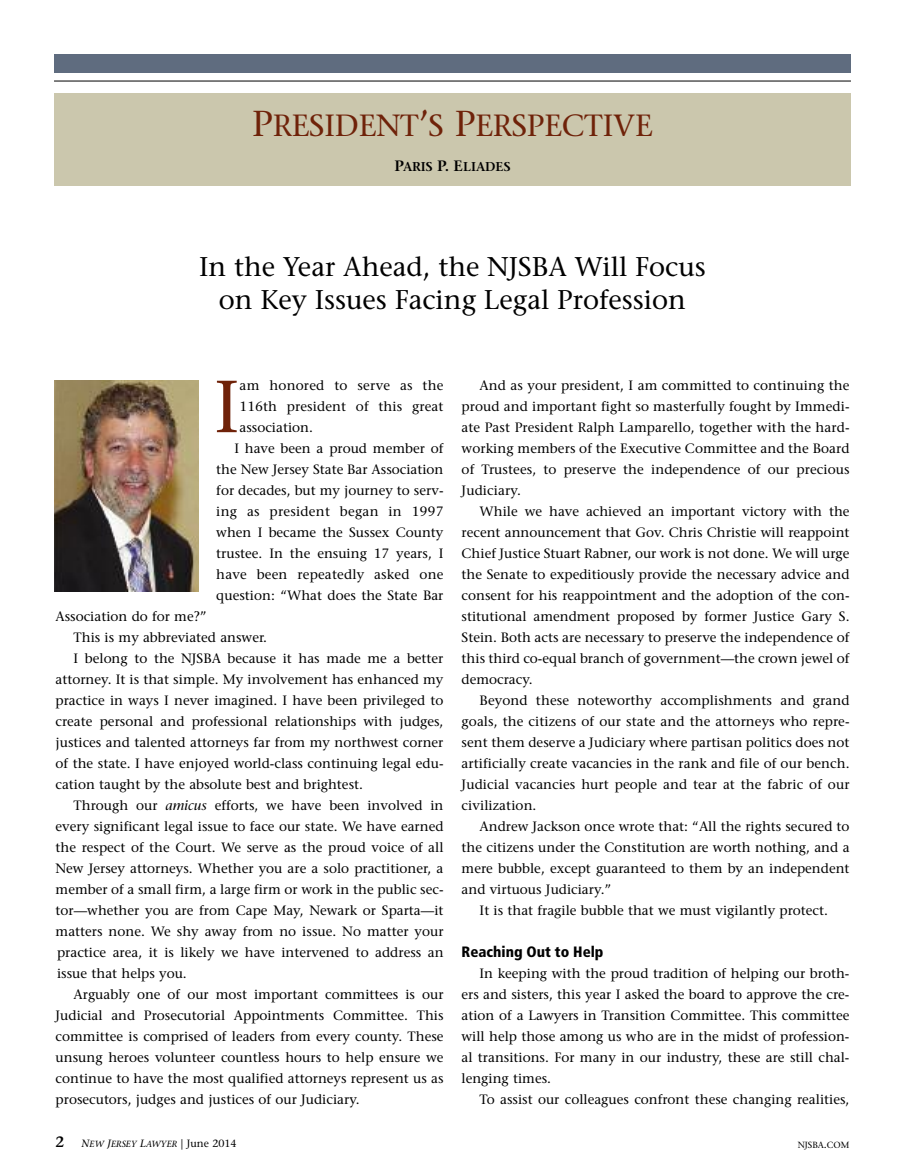
<style>
.page{position:relative;width:905px;height:1175px;background:#fff}
.page>*{position:absolute;margin:0;border:0;box-sizing:border-box;transform-origin:0 0}
.t1{font:73.5px "Stone Serif";color:#6f2209}
.t2{font:30.6px "Stone Serif";letter-spacing:-.005em;color:#6f2209}
.t3{font:27px/33px "Stone Serif";color:#000;text-align:center}
.t4{font:900 condensed 15px "Frutiger";color:#000}
.t5{font:13.5px/21px "Stone Serif";color:#000;text-align:justify}
.t6{font:13.5px "Stone Serif";letter-spacing:.02em;color:#000}
.t7{font:600 12.75px "Stone Serif";color:#000}
.t8{font:italic 8.85px "Stone Serif";color:#000}
.t9{font:8.85px "Stone Serif";color:#000}
.s1{font-size:36px}
.s2{font-size:15px}
.s3{font-style:italic}
.s4{font-weight:600;font-style:normal;font-size:15px}
.s5{font-size:10.5px}
.s6{font-style:normal;font-size:10.5px}
</style>
<div class="page">
<div style="left:54px;top:54px;width:796px;height:18px;background:#5f6c7f"></div>
<hr style="left:54px;top:81px;width:796px;height:1px;background:#000">
<div style="left:54px;top:94px;width:796px;height:92px;background:#cbc7ad"></div>
<img style="left:54px;top:380px;width:144px;height:211px">
<h2 class="t2" style="left:252px;top:114px;width:402px"><span class="s1">P</span>RESIDENT<span class="s1">’</span>S <span class="s1">P</span>ERSPECTIVE</h2>
<p class="t7" style="left:394px;top:161px;width:118px"><span class="s2">P</span>ARIS <span class="s2">P. E</span>LIADES</p>
<h3 class="t3" style="left:199px;top:253px;width:508px">In the Year Ahead, the NJSBA Will Focus on Key Issues Facing Legal Profession</h3>
<h1 class="t1" style="left:214px;top:378px;width:27px">I</h1>
<p class="t5" style="left:239px;top:376px;width:205px">am honored to serve as the</p>
<p class="t5" style="left:239px;top:397px;width:205px">116th president of this great</p>
<p class="t5" style="left:239px;top:418px;width:75px">association.</p>
<p class="t5" style="left:234px;top:439px;width:211px">I have been a proud member of</p>
<p class="t5" style="left:216px;top:460px;width:229px">the New Jersey State Bar Association</p>
<p class="t5" style="left:216px;top:481px;width:229px">for decades, but my journey to serv-</p>
<p class="t6" style="left:216px;top:506px;width:229px">ing as president began in 1997</p>
<p class="t5" style="left:216px;top:523px;width:229px">when I became the Sussex County</p>
<p class="t5" style="left:216px;top:544px;width:229px">trustee. In the ensuing 17 years, I</p>
<p class="t5" style="left:216px;top:565px;width:229px">have been repeatedly asked one</p>
<p class="t5" style="left:216px;top:586px;width:229px">question: “What does the State Bar</p>
<p class="t5" style="left:56px;top:607px;width:153px">Association do for me?”</p>
<p class="t5" style="left:74px;top:628px;width:195px">This is my abbreviated answer.</p>
<p class="t5" style="left:74px;top:649px;width:371px">I belong to the NJSBA because it has made me a better</p>
<p class="t5" style="left:56px;top:670px;width:389px">attorney. It is that simple. My involvement has enhanced my</p>
<p class="t5" style="left:56px;top:691px;width:389px">practice in ways I never imagined. I have been privileged to</p>
<p class="t5" style="left:56px;top:712px;width:389px">create personal and professional relationships with judges,</p>
<p class="t5" style="left:56px;top:733px;width:389px">justices and talented attorneys far from my northwest corner</p>
<p class="t5" style="left:56px;top:754px;width:389px">of the state. I have enjoyed world-class continuing legal edu-</p>
<p class="t5" style="left:56px;top:775px;width:309px">cation taught by the absolute best and brightest.</p>
<p class="t5" style="left:74px;top:796px;width:371px">Through our <span class="s3">amicus</span> efforts, we have been involved in</p>
<p class="t5" style="left:56px;top:817px;width:389px">every significant legal issue to face our state. We have earned</p>
<p class="t5" style="left:56px;top:838px;width:389px">the respect of the Court. We serve as the proud voice of all</p>
<p class="t5" style="left:56px;top:859px;width:389px">New Jersey attorneys. Whether you are a solo practitioner, a</p>
<p class="t5" style="left:56px;top:880px;width:389px">member of a small firm, a large firm or work in the public sec-</p>
<p class="t5" style="left:56px;top:901px;width:389px">tor—whether you are from Cape May, Newark or Sparta—it</p>
<p class="t5" style="left:56px;top:922px;width:389px">matters none. We shy away from no issue. No matter your</p>
<p class="t5" style="left:57px;top:943px;width:388px">practice area, it is likely we have intervened to address an</p>
<p class="t5" style="left:57px;top:964px;width:131px">issue that helps you.</p>
<p class="t5" style="left:74px;top:985px;width:371px">Arguably one of our most important committees is our</p>
<p class="t5" style="left:56px;top:1006px;width:389px">Judicial and Prosecutorial Appointments Committee. This</p>
<p class="t5" style="left:56px;top:1027px;width:389px">committee is comprised of leaders from every county. These</p>
<p class="t5" style="left:56px;top:1048px;width:389px">unsung heroes volunteer countless hours to help ensure we</p>
<p class="t5" style="left:56px;top:1069px;width:389px">continue to have the most qualified attorneys represent us as</p>
<p class="t5" style="left:56px;top:1090px;width:306px">prosecutors, judges and justices of our Judiciary.</p>
<p class="t5" style="left:461px;top:376px;width:389px;text-indent:18px">And as your president, I am committed to continuing the proud and important fight so masterfully fought by Immedi&shy;ate Past President Ralph Lamparello, together with the hard&shy;working members of the Executive Committee and the Board of Trustees, to preserve the independence of our precious Judiciary.</p>
<p class="t5" style="left:461px;top:502px;width:389px;text-indent:18px">While we have achieved an important victory with the recent announcement that Gov. Chris Christie will reappoint Chief Justice Stuart Rabner, our work is not done. We will urge the Senate to expeditiously provide the necessary advice and consent for his reappointment and the adoption of the con&shy;stitutional amendment proposed by former Justice Gary S.<br>Stein. Both acts are necessary to preserve the independence of this third co-equal branch of government—the crown jewel of democracy.</p>
<p class="t5" style="left:461px;top:691px;width:389px;text-indent:18px">Beyond these noteworthy accomplishments and grand goals, the citizens of our state and the attorneys who repre&shy;sent them deserve a Judiciary where partisan politics does not artificially create vacancies in the rank and file of our bench.<br>Judicial vacancies hurt people and tear at the fabric of our civilization.</p>
<p class="t5" style="left:479px;top:817px;width:371px">Andrew Jackson once wrote that: “All the rights secured to</p>
<p class="t5" style="left:461px;top:838px;width:389px">the citizens under the Constitution are worth nothing, and a</p>
<p class="t5" style="left:461px;top:859px;width:389px">mere bubble, except guaranteed to them by an independent</p>
<p class="t5" style="left:461px;top:880px;width:151px">and virtuous Judiciary.”</p>
<p class="t5" style="left:479px;top:901px;width:350px">It is that fragile bubble that we must vigilantly protect.</p>
<p class="t4" style="left:461px;top:946px;width:143px">Reaching Out to Help</p>
<p class="t5" style="left:461px;top:964px;width:389px;text-indent:18px">In keeping with the proud tradition of helping our broth&shy;ers and sisters, this year I asked the board to approve the cre&shy;ation of a Lawyers in Transition Committee. This committee will help those among us who are in the midst of profession&shy;al transitions. For many in our industry, these are still chal&shy;lenging times.</p>
<p class="t5" style="left:479px;top:1090px;width:371px">To assist our colleagues confront these changing realities,</p>
<p class="t8" style="left:56px;top:1140px;width:182px"><span class="s4">2</span> <span class="s5">N</span>EW <span class="s5">J</span>ERSEY <span class="s5">L</span>AWYER <span class="s5">|</span> <span class="s6">June 2014</span></p>
<p class="t9" style="left:797px;top:1141px;width:53px">NJSBA<span class="s5">.</span>COM</p>
</div>
